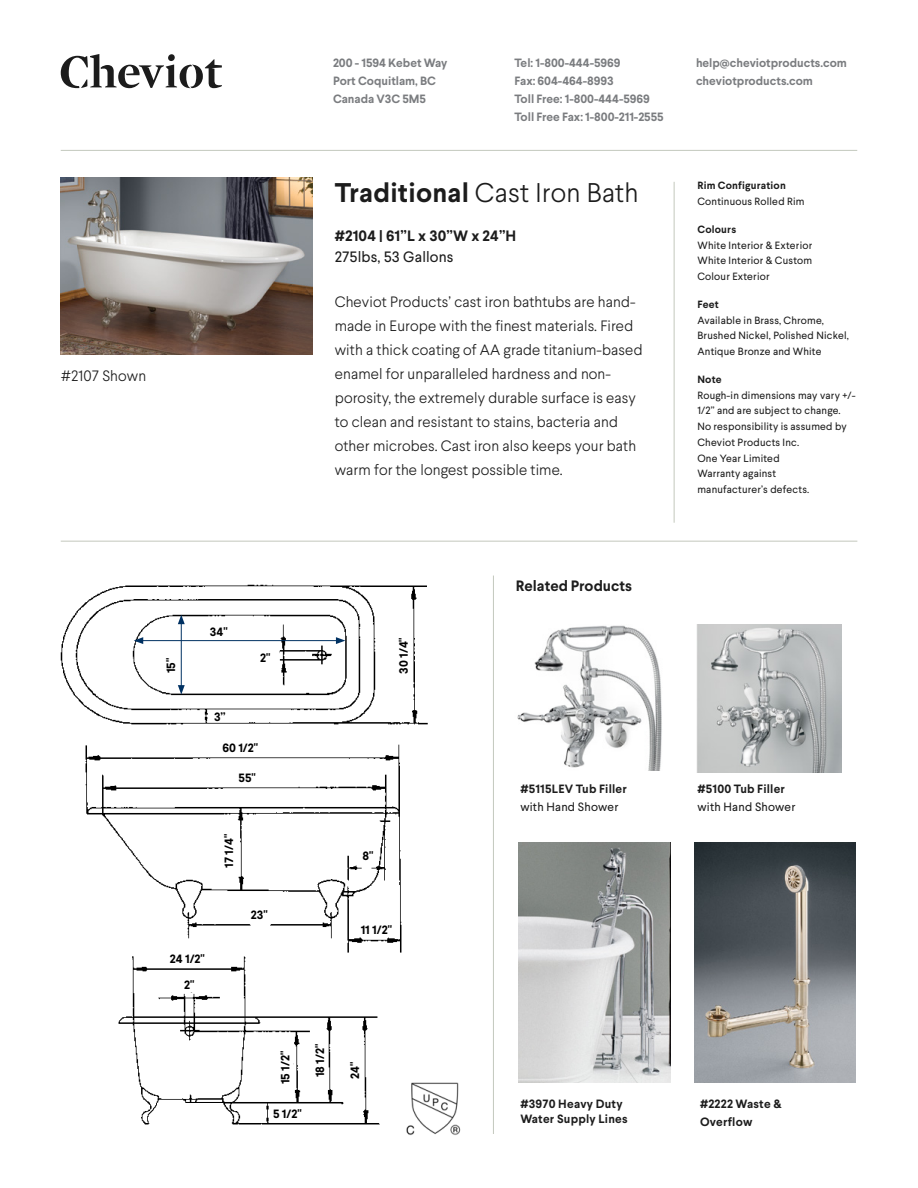
<style>
.page{position:relative;width:918px;height:1188px;background:#fff}
.page>*{position:absolute;margin:0;border:0;box-sizing:border-box;transform-origin:0 0}
.t1{font:300 27px "Larsseit";letter-spacing:.01em;color:#1c1c1c}
.t2{font:16.5px "Cronos Pro Bold Subh";color:#000}
.t3{font:300 15px/24px "Larsseit";letter-spacing:.01em;color:#1c1c1c}
.t4{font:15px/32.4px "Cronos Pro";color:#000;text-align:center}
.t5{font:700 15px "Larsseit";color:#1c1c1c}
.t6{font:15px "Larsseit";letter-spacing:.01em;color:#1c1c1c}
.t7{font:700 12px/18px "Larsseit";color:#7a7c7f}
.t8{font:700 12px/15px "Larsseit";letter-spacing:.02em;color:#1c1c1c}
.t9{font:700 12px/26.1px "Larsseit";color:#000;text-align:center}
.t10{font:12px "Larsseit";letter-spacing:.02em;color:#1c1c1c}
.t11{font:10.5px/15.8px "Larsseit";letter-spacing:.02em;color:#1c1c1c}
.t12{font:700 10.5px "Larsseit";letter-spacing:.02em;color:#1c1c1c}
.s1{font-weight:700}
</style>
<div class="page">
<hr style="left:61px;top:150px;width:796px;height:1px;background:#c3c8bd">
<svg style="left:61px;top:54px;width:161px;height:34px"></svg>
<svg style="left:60px;top:584px;width:368px;height:541px"></svg>
<div style="left:158px;top:1103px;width:65px;height:20px;background:#fff"></div>
<hr style="left:141px;top:640px;width:197px;height:1px;background:#003162">
<svg style="left:134px;top:637px;width:9px;height:7px"></svg>
<svg style="left:336px;top:637px;width:9px;height:7px"></svg>
<hr style="left:181px;top:622px;width:1px;height:66px;background:#003162">
<svg style="left:178px;top:615px;width:7px;height:9px"></svg>
<svg style="left:178px;top:685px;width:7px;height:10px"></svg>
<div style="left:190px;top:622px;width:57px;height:17px;background:#fff"></div>
<div style="left:212px;top:739px;width:57px;height:16px;background:#fff"></div>
<div style="left:219px;top:769px;width:57px;height:16px;background:#fff"></div>
<div style="left:220px;top:822px;width:17px;height:57px;background:#fff"></div>
<div style="left:354px;top:847px;width:24px;height:17px;background:#fff"></div>
<div style="left:364px;top:920px;width:24px;height:17px;background:#fff"></div>
<div style="left:160px;top:949px;width:55px;height:17px;background:#fff"></div>
<div style="left:167px;top:975px;width:44px;height:17px;background:#fff"></div>
<div style="left:272px;top:1105px;width:43px;height:17px;background:#fff"></div>
<div style="left:276px;top:1046px;width:17px;height:43px;background:#fff"></div>
<div style="left:311px;top:1039px;width:17px;height:43px;background:#fff"></div>
<div style="left:346px;top:1049px;width:17px;height:43px;background:#fff"></div>
<div style="left:232px;top:906px;width:54px;height:17px;background:#fff"></div>
<div style="left:222px;top:648px;width:57px;height:17px;background:#fff"></div>
<div style="left:212px;top:710px;width:37px;height:12px;background:#fff"></div>
<div style="left:162px;top:645px;width:16px;height:40px;background:#fff"></div>
<div style="left:394px;top:633px;width:17px;height:45px;background:#fff"></div>
<div style="left:36px;top:888px;width:111px;height:61px;background:#fff"></div>
<div style="left:36px;top:1105px;width:92px;height:51px;background:#fff"></div>
<img style="left:61px;top:178px;width:251px;height:176px">
<hr style="left:674px;top:182px;width:1px;height:341px;background:#c3c8bd">
<hr style="left:61px;top:541px;width:796px;height:1px;background:#c3c8bd">
<hr style="left:493px;top:576px;width:1px;height:558px;background:#c3c8bd">
<img style="left:399px;top:1072px;width:62px;height:64px">
<img style="left:517px;top:625px;width:145px;height:146px">
<img style="left:696px;top:624px;width:146px;height:148px">
<img style="left:518px;top:842px;width:153px;height:240px">
<img style="left:694px;top:842px;width:161px;height:240px">
<p class="t3" style="left:61px;top:364px;width:86px">#2107 Shown</p>
<p class="t7" style="left:333px;top:54px;width:116px">200 - 1594 Kebet Way<br>Port Coquitlam, BC<br>Canada V3C 5M5</p>
<p class="t7" style="left:514px;top:54px;width:151px">Tel: 1-800-444-5969<br>Fax: 604-464-8993<br>Toll Free: 1-800-444-5969<br>Toll Free Fax: 1-800-211-2555</p>
<p class="t7" style="left:696px;top:54px;width:152px">help@cheviotproducts.com cheviotproducts.com</p>
<h1 class="t1" style="left:335px;top:176px;width:305px"><span class="s1">Traditional</span> Cast Iron Bath</h1>
<p class="t5" style="left:335px;top:226px;width:183px">#2104 | 61”L x 30”W x 24”H</p>
<p class="t6" style="left:335px;top:247px;width:120px">275lbs, 53 Gallons</p>
<p class="t3" style="left:335px;top:290px;width:309px">Cheviot Products’ cast iron bathtubs are hand&shy;made in Europe with the finest materials. Fired with a thick coating of AA grade titanium-based enamel for unparalleled hardness and non&shy;porosity, the extremely durable surface is easy to clean and resistant to stains, bacteria and other microbes. Cast iron also keeps your bath warm for the longest possible time.</p>
<p class="t12" style="left:697px;top:179px;width:90px">Rim Configuration</p>
<p class="t11" style="left:697px;top:194px;width:109px">Continuous Rolled Rim</p>
<p class="t12" style="left:697px;top:222px;width:40px">Colours</p>
<p class="t11" style="left:697px;top:237px;width:116px;text-align:justify">White Interior &amp; Exterior White Interior &amp; Custom Colour Exterior</p>
<p class="t12" style="left:697px;top:297px;width:23px">Feet</p>
<p class="t11" style="left:697px;top:312px;width:153px">Available in Brass, Chrome,<br>Brushed Nickel, Polished Nickel,<br>Antique Bronze and White</p>
<p class="t12" style="left:697px;top:372px;width:26px">Note</p>
<p class="t11" style="left:697px;top:387px;width:160px">Rough-in dimensions may vary +/-<br>1/2” and are subject to change.<br>No responsibility is assumed by<br>Cheviot Products Inc.<br>One Year Limited<br>Warranty against<br>manufacturer’s defects.</p>
<p class="t4" style="left:155px;top:673px;width:20px;rotate:-90deg">15”</p>
<p class="t9" style="left:158px;top:673px;width:17px;rotate:-90deg">15"</p>
<p class="t4" style="left:203px;top:614px;width:20px">37”</p>
<p class="t9" style="left:210px;top:619px;width:19px">34"</p>
<p class="t4" style="left:245px;top:640px;width:36px">2 3/8”</p>
<p class="t9" style="left:260px;top:645px;width:12px">2"</p>
<p class="t9" style="left:214px;top:704px;width:13px">3”</p>
<p class="t4" style="left:231px;top:731px;width:29px">61”<br>55”</p>
<p class="t9" style="left:222px;top:735px;width:37px">60 1/2"</p>
<p class="t9" style="left:239px;top:765px;width:19px">55"</p>
<p class="t4" style="left:215px;top:873px;width:43px;rotate:-90deg">18 1/2”</p>
<p class="t9" style="left:216px;top:868px;width:35px;rotate:-90deg">17 1/4"</p>
<p class="t4" style="left:249px;top:898px;width:20px">23”</p>
<p class="t9" style="left:251px;top:902px;width:18px">23"</p>
<p class="t4" style="left:170px;top:942px;width:43px">24 1/4”</p>
<p class="t9" style="left:170px;top:945px;width:36px">24 1/2"<br>2"</p>
<p class="t9" style="left:272px;top:1084px;width:35px;rotate:-90deg">15 1/2"</p>
<p class="t9" style="left:307px;top:1077px;width:35px;rotate:-90deg">18 1/2"</p>
<p class="t4" style="left:271px;top:1089px;width:43px;rotate:-90deg">15 1/2”</p>
<p class="t4" style="left:304px;top:1069px;width:20px;rotate:-90deg">19”</p>
<p class="t4" style="left:276px;top:1097px;width:13px">5”</p>
<p class="t9" style="left:273px;top:1101px;width:30px">5 1/2"</p>
<p class="t4" style="left:388px;top:675px;width:43px;rotate:-90deg">30 1/2”</p>
<p class="t9" style="left:391px;top:674px;width:38px;rotate:-90deg">30 1/4"</p>
<p class="t9" style="left:362px;top:843px;width:12px">8"</p>
<p class="t4" style="left:358px;top:842px;width:19px">*8”</p>
<p class="t9" style="left:361px;top:916px;width:33px">11 1/2"</p>
<p class="t4" style="left:365px;top:914px;width:20px">10”</p>
<p class="t4" style="left:339px;top:1079px;width:20px;rotate:-90deg">24”</p>
<p class="t9" style="left:342px;top:1079px;width:19px;rotate:-90deg">24"</p>
<p class="t2" style="left:484px;top:574px;width:161px">61” x 30” Wide x 24” Tall</p>
<p class="t5" style="left:516px;top:576px;width:118px">Related Products</p>
<p class="t8" style="left:520px;top:781px;width:108px">#5115LEV Tub Filler</p>
<p class="t10" style="left:520px;top:799px;width:100px">with Hand Shower</p>
<p class="t8" style="left:697px;top:781px;width:89px">#5100 Tub Filler</p>
<p class="t10" style="left:697px;top:799px;width:100px">with Hand Shower</p>
<p class="t8" style="left:520px;top:1096px;width:109px">#3970 Heavy Duty<br>Water Supply Lines</p>
<p class="t8" style="left:700px;top:1095px;width:83px;line-height:18px">#2222 Waste &amp;<br>Overflow</p>
</div>
